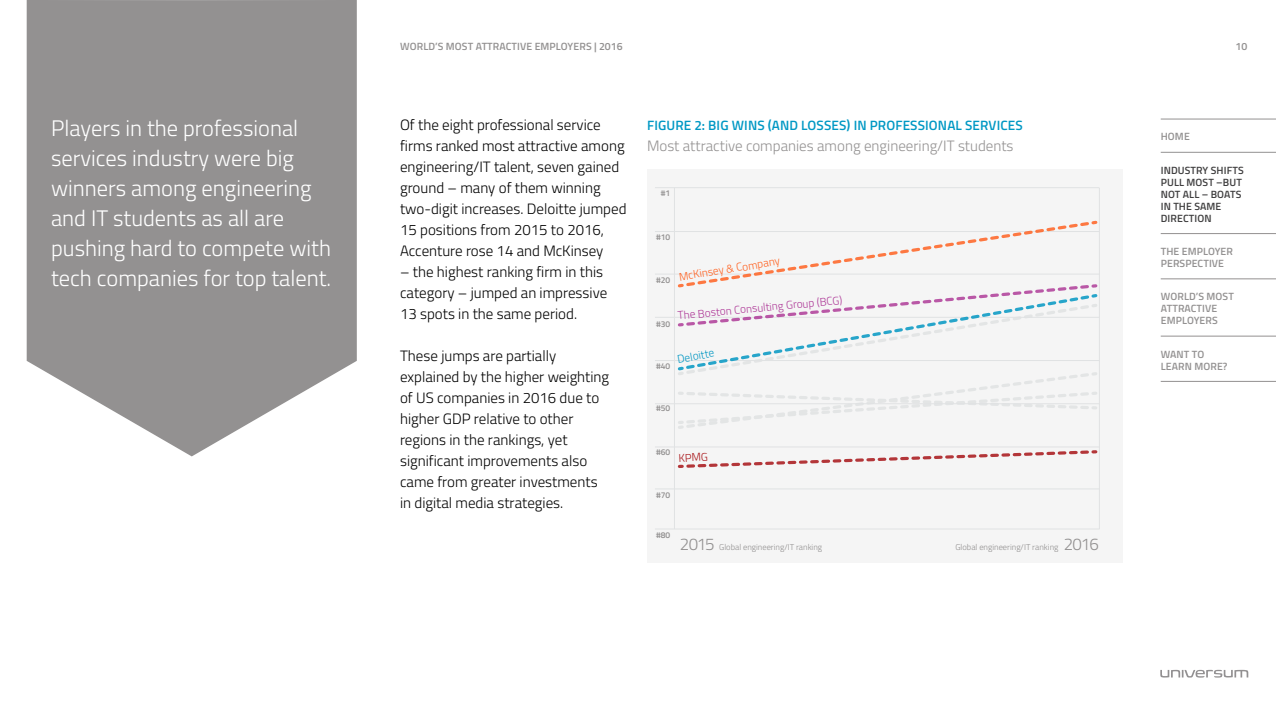
<style>
.page{position:relative;width:1276px;height:723px;background:#fff}
.page>*{position:absolute;margin:0;border:0;box-sizing:border-box;transform-origin:0 0}
.t1{font:300 22.5px/30px "Titillium Web";color:#fff}
.t2{font:300 15px/21px "Titillium Web";color:#000}
.t3{font:300 15px "Titillium Web";color:#939191}
.t4{font:600 13.5px "Titillium Web";letter-spacing:.01em;color:#0098c4}
.t5{font:300 11.25px "Titillium Web";color:#ae3a98}
.t6{font:300 11.25px "Titillium Web";color:#ff6120}
.t7{font:300 11.25px "Titillium Web";color:#0096c2}
.t8{font:300 11.25px "Titillium Web";color:#a71216}
.t9{font:600 10.5px/12px "Titillium Web";letter-spacing:.01em;color:#939191}
.t10{font:600 10.5px/12px "Titillium Web";letter-spacing:.01em;color:#3f3e3f}
.t11{font:300 8.4px "Titillium Web";color:#918f8f}
.t12{font:600 8.4px "Titillium Web";color:#918f8f}
.s1{font-size:16.95px}
</style>
<div class="page">
<svg style="left:1160px;top:670px;width:88px;height:7px"></svg>
<svg style="left:27px;top:0;width:330px;height:456px;background:#9e9c9c"></svg>
<div style="left:647px;top:169px;width:475px;height:393px;background:#f5f5f5"></div>
<hr style="left:674px;top:188px;width:1px;height:341px;background:#e0e2e3">
<hr style="left:1099px;top:188px;width:1px;height:341px;background:#e0e2e3">
<hr style="left:655px;top:529px;width:444px;height:1px;background:#e0e2e3">
<hr style="left:655px;top:489px;width:444px;height:1px;background:#e0e2e3">
<hr style="left:655px;top:274px;width:444px;height:1px;background:#e0e2e3">
<hr style="left:655px;top:317px;width:444px;height:1px;background:#e0e2e3">
<hr style="left:655px;top:360px;width:444px;height:1px;background:#e0e2e3">
<hr style="left:655px;top:403px;width:444px;height:1px;background:#e0e2e3">
<hr style="left:655px;top:447px;width:444px;height:1px;background:#e0e2e3">
<hr style="left:655px;top:231px;width:444px;height:1px;background:#e0e2e3">
<hr style="left:655px;top:187px;width:444px;height:1px;background:#e0e2e3">
<svg style="left:678px;top:221px;width:419px;height:208px"></svg>
<svg style="left:679px;top:450px;width:416px;height:18px"></svg>
<hr style="left:1160px;top:119px;width:116px;height:1px;background:#939191">
<hr style="left:1160px;top:152px;width:116px;height:1px;background:#939191">
<hr style="left:1160px;top:233px;width:116px;height:1px;background:#939191">
<hr style="left:1160px;top:279px;width:116px;height:1px;background:#939191">
<hr style="left:1160px;top:336px;width:116px;height:1px;background:#939191">
<hr style="left:1160px;top:381px;width:116px;height:1px;background:#939191">
<p class="t9" style="left:400px;top:40px;width:224px">WORLD’S MOST ATTRACTIVE EMPLOYERS | 2016</p>
<p class="t9" style="left:1235px;top:40px;width:13px">10</p>
<p class="t2" style="left:400px;top:114px;width:228px">Of the eight professional service firms ranked most attractive among engineering/IT talent, seven gained ground – many of them winning two-digit increases. Deloitte jumped 15 positions from 2015 to 2016, Accenture rose 14 and McKinsey</p>
<p class="t2" style="left:400px;top:261px;width:209px">– the highest ranking firm in this category – jumped an impressive<br>13 spots in the same period.</p>
<p class="t2" style="left:400px;top:345px;width:211px">These jumps are partially explained by the higher weighting of US companies in 2016 due to higher GDP relative to other regions in the rankings, yet significant improvements also came from greater investments in digital media strategies.</p>
<h1 class="t1" style="left:51px;top:112px;width:282px">Players in the professional services industry were big winners among engineering and IT students as all are pushing hard to compete with tech companies for top talent.</h1>
<p class="t4" style="left:647px;top:115px;width:377px">FIGURE 2: BIG WINS (AND LOSSES) IN PROFESSIONAL SERVICES</p>
<p class="t3" style="left:647px;top:135px;width:368px">Most attractive companies among engineering/IT students</p>
<p class="t12" style="left:661px;top:187px;width:11px">#1</p>
<p class="t12" style="left:656px;top:231px;width:16px">#10</p>
<p class="t12" style="left:656px;top:274px;width:16px">#20</p>
<p class="t12" style="left:656px;top:317px;width:16px">#30</p>
<p class="t12" style="left:656px;top:360px;width:16px">#40</p>
<p class="t12" style="left:656px;top:402px;width:16px">#50</p>
<p class="t12" style="left:656px;top:446px;width:16px">#60</p>
<p class="t12" style="left:656px;top:488px;width:16px">#70</p>
<p class="t12" style="left:656px;top:528px;width:16px">#80</p>
<p class="t11" style="left:680px;top:540px;width:144px"><span class="s1">2015</span> Global engineering/IT ranking</p>
<p class="t11" style="left:955px;top:540px;width:145px">Global engineering/IT ranking <span class="s1">2016</span></p>
<p class="t6" style="left:678px;top:269px;width:104px;rotate:-9deg">McKinsey &amp; Company</p>
<p class="t5" style="left:677px;top:307px;width:167px;rotate:-5deg">The Boston Consulting Group (BCG)</p>
<p class="t7" style="left:676px;top:351px;width:39px;rotate:-10deg">Deloitte</p>
<p class="t8" style="left:678px;top:450px;width:31px;rotate:-3deg">KPMG</p>
<p class="t9" style="left:1160px;top:130px;width:31px">HOME</p>
<p class="t10" style="left:1160px;top:164px;width:84px">INDUSTRY SHIFTS<br>PULL MOST –BUT<br>NOT ALL – BOATS<br>IN THE SAME<br>DIRECTION</p>
<p class="t9" style="left:1160px;top:245px;width:74px">THE EMPLOYER<br>PERSPECTIVE</p>
<p class="t9" style="left:1160px;top:290px;width:75px">WORLD’S MOST<br>ATTRACTIVE<br>EMPLOYERS</p>
<p class="t9" style="left:1160px;top:347px;width:68px">WANT TO<br>LEARN MORE?</p>
</div>
